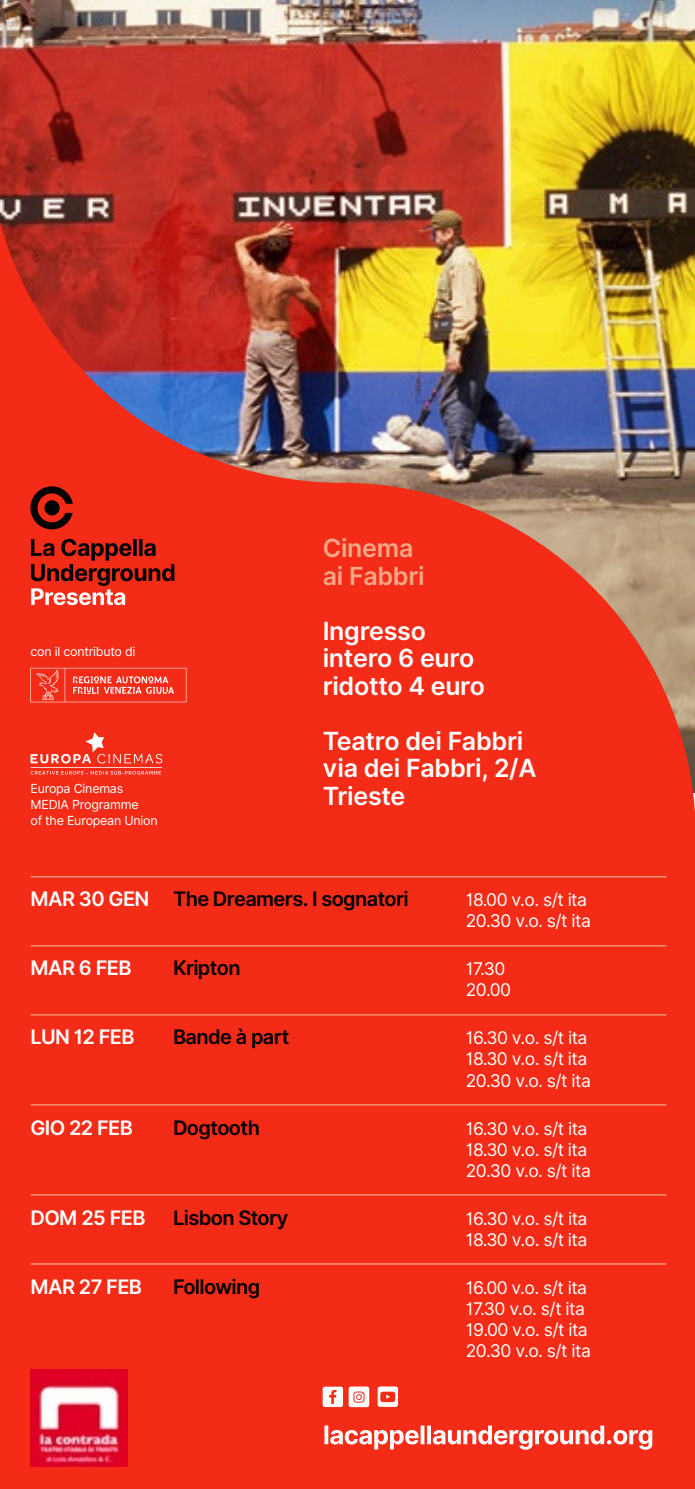
<style>
.page{position:relative;width:695px;height:1489px;background:#fff}
.page>*{position:absolute;margin:0;border:0;box-sizing:border-box;transform-origin:0 0}
.t1{font:600 25px/27.5px "Inter";letter-spacing:-.01em;color:#fff}
.t2{font:600 25px/27.5px "Inter";letter-spacing:-.01em;color:#f3a787}
.t3{font:600 20px "Inter";letter-spacing:-.03em;color:#000}
.t4{font:600 20px "Inter";letter-spacing:-.03em;color:#fff}
.t5{font:17.5px/21px "Inter";letter-spacing:-.03em;color:#fff}
.t6{font:12.5px/16.2px "Inter";letter-spacing:-.02em;color:#fff}
.s1{color:#fff}
</style>
<div class="page">
<img style="left:0;top:0;width:694px;height:129px">
<div style="left:0;top:914px;width:694px;height:574px;background:#f42b17"></div>
<img style="left:0;top:129px;width:694px;height:785px">
<svg style="left:30px;top:668px;width:156px;height:34px;background:#f54b3a"></svg>
<svg style="left:30px;top:732px;width:132px;height:42px;background:#f54837"></svg>
<svg style="left:30px;top:486px;width:43px;height:43px;background:#89180e"></svg>
<div style="left:44px;top:500px;width:16px;height:15px;background:#020203;border-radius:50%"></div>
<svg style="left:31px;top:539px;width:143px;height:66px;background:#bf3123"></svg>
<svg style="left:322px;top:1386px;width:76px;height:20px"></svg>
<svg style="left:324px;top:1425px;width:328px;height:24px"></svg>
<img style="left:30px;top:1369px;width:97px;height:97px">
<hr style="left:30px;top:876px;width:636px;height:1px;background:#f3a787">
<hr style="left:30px;top:945px;width:636px;height:1px;background:#f3a787">
<hr style="left:30px;top:1014px;width:636px;height:1px;background:#f3a787">
<hr style="left:30px;top:1104px;width:636px;height:1px;background:#f3a787">
<hr style="left:30px;top:1194px;width:636px;height:1px;background:#f3a787">
<hr style="left:30px;top:1263px;width:636px;height:1px;background:#f3a787">
<p class="t6" style="left:30px;top:643px;width:107px">con il contributo di</p>
<p class="t6" style="left:30px;top:780px;width:129px">Europa Cinemas<br>MEDIA Programme<br>of the European Union</p>
<h1 class="t2" style="left:322px;top:535px;width:103px">Cinema ai Fabbri</h1>
<h1 class="t1" style="left:322px;top:617px;width:164px">Ingresso intero 6 euro ridotto 4 euro</h1>
<h1 class="t1" style="left:322px;top:727px;width:215px">Teatro dei Fabbri via dei Fabbri, 2/A<br>Trieste</h1>
<p class="t3" style="left:30px;top:884px;width:380px"><span class="s1">MAR 30 GEN</span> The Dreamers. I sognatori</p>
<p class="t5" style="left:465px;top:889px;width:127px">18.00 v.o. s/t ita<br>20.30 v.o. s/t ita</p>
<p class="t4" style="left:30px;top:953px;width:102px">MAR 6 FEB</p>
<p class="t3" style="left:173px;top:953px;width:69px">Kripton</p>
<p class="t5" style="left:465px;top:958px;width:47px">17.30<br>20.00</p>
<p class="t4" style="left:30px;top:1022px;width:106px">LUN 12 FEB</p>
<p class="t3" style="left:173px;top:1022px;width:118px">Bande à part</p>
<p class="t5" style="left:465px;top:1027px;width:127px">16.30 v.o. s/t ita<br>18.30 v.o. s/t ita<br>20.30 v.o. s/t ita</p>
<p class="t4" style="left:30px;top:1112px;width:104px">GIO 22 FEB</p>
<p class="t3" style="left:173px;top:1112px;width:88px">Dogtooth</p>
<p class="t5" style="left:465px;top:1117px;width:127px">16.30 v.o. s/t ita<br>18.30 v.o. s/t ita<br>20.30 v.o. s/t ita</p>
<p class="t4" style="left:30px;top:1202px;width:116px">DOM 25 FEB</p>
<p class="t3" style="left:173px;top:1202px;width:117px">Lisbon Story</p>
<p class="t5" style="left:465px;top:1207px;width:123px">16.30 v.o. s/t ita<br>18.30 v.o. s/t ita</p>
<p class="t4" style="left:30px;top:1271px;width:113px">MAR 27 FEB</p>
<p class="t3" style="left:173px;top:1271px;width:89px">Following</p>
<p class="t5" style="left:465px;top:1276px;width:127px">16.00 v.o. s/t ita<br>17.30 v.o. s/t ita<br>19.00 v.o. s/t ita<br>20.30 v.o. s/t ita</p>
</div>
